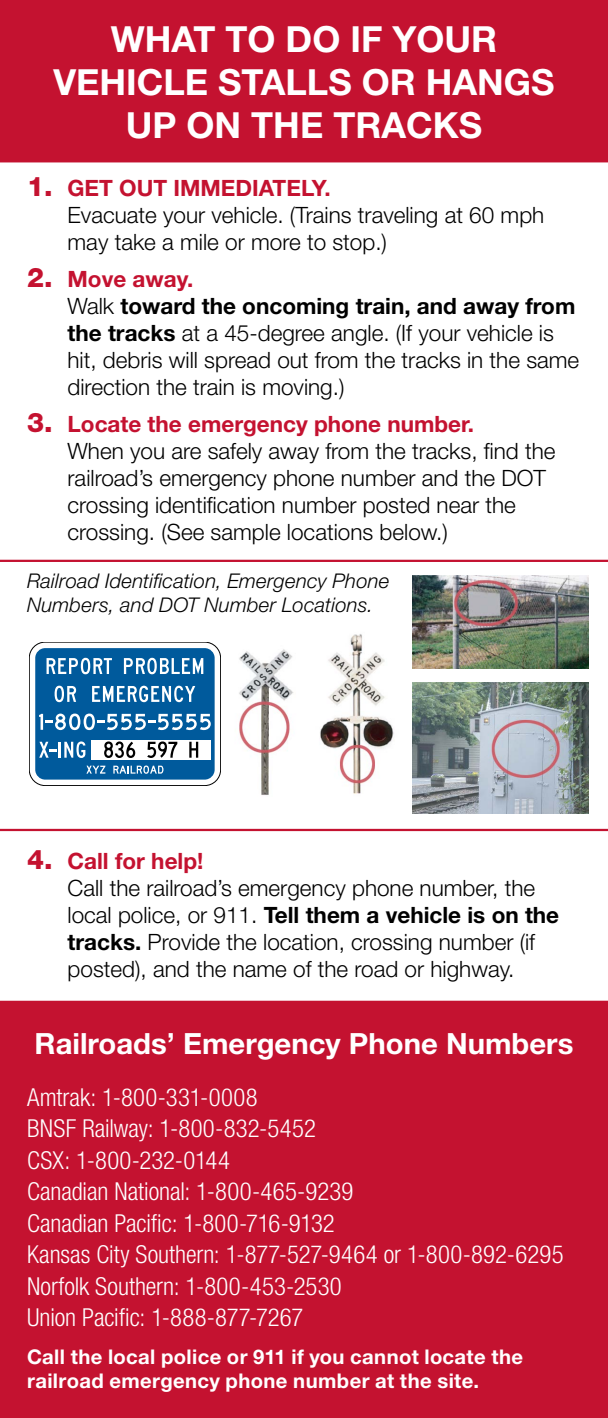
<style>
.page{position:relative;width:608px;height:1418px;background:#fff}
.page>*{position:absolute;margin:0;border:0;box-sizing:border-box;transform-origin:0 0}
.t1{font:700 36px/43.2px "Helvetica Neue LT Std";color:#fff;text-align:center}
.t2{font:700 29.25px "Helvetica Neue LT Std";color:#fff}
.t3{font:300 condensed 24.75px "Helvetica Neue LT Std";color:#fff}
.t4{font:300 22.5px/27px "Helvetica Neue LT Std";color:#000}
.t5{font:700 20.25px/24.3px "Helvetica Neue LT Std";letter-spacing:.02em;color:#fff}
.Body{font:italic 300 20.25px/24.3px "Helvetica Neue LT Std";letter-spacing:.01em;color:#000}
.s1{font-weight:800;font-size:27px;color:#c41230}
.s2{font-weight:700;color:#c41230}
.s3{font-weight:700}
</style>
<div class="page">
<div style="left:0;top:0;width:608px;height:162px;background:#c41230"></div>
<hr style="left:0;top:560px;width:608px;height:2px;background:#c41230">
<hr style="left:0;top:829px;width:608px;height:2px;background:#c41230">
<div style="left:0;top:1000px;width:608px;height:418px;background:#c41230"></div>
<div style="left:29px;top:642px;width:191px;height:143px;border:1px solid #000;border-radius:16px"></div>
<div style="left:35px;top:648px;width:179px;height:131px;background:#005a9c;border-radius:10px"></div>
<svg style="left:124px;top:658px;width:79px;height:16px"></svg>
<svg style="left:47px;top:658px;width:65px;height:16px"></svg>
<svg style="left:55px;top:685px;width:21px;height:17px"></svg>
<svg style="left:92px;top:685px;width:103px;height:17px"></svg>
<svg style="left:39px;top:741px;width:46px;height:17px"></svg>
<svg style="left:39px;top:713px;width:172px;height:17px"></svg>
<svg style="left:86px;top:765px;width:19px;height:8px"></svg>
<svg style="left:113px;top:765px;width:50px;height:9px"></svg>
<div style="left:91px;top:740px;width:120px;height:19px;background:#fff"></div>
<svg style="left:189px;top:741px;width:9px;height:16px"></svg>
<svg style="left:147px;top:741px;width:30px;height:17px"></svg>
<svg style="left:104px;top:741px;width:31px;height:17px"></svg>
<img style="left:239px;top:649px;width:55px;height:146px">
<img style="left:320px;top:634px;width:74px;height:160px">
<img style="left:413px;top:575px;width:175px;height:93px">
<img style="left:413px;top:682px;width:175px;height:131px">
<h1 class="t1" style="left:53px;top:17px;width:502px">WHAT TO DO IF YOUR<br>VEHICLE STALLS OR HANGS<br>UP ON THE TRACKS</h1>
<p class="t4" style="left:68px;top:174px;width:478px;text-indent:-40px"><span class="s1">1.</span> <span class="s2">GET OUT IMMEDIATELY.<br></span>Evacuate your vehicle. (Trains traveling at 60 mph may take a mile or more to stop.)</p>
<p class="t4" style="left:68px;top:265px;width:513px;text-indent:-40px"><span class="s1">2.</span> <span class="s2">Move away.<br></span>Walk <span class="s3">toward the oncoming train, and away from the tracks</span> at a 45-degree angle. (If your vehicle is hit, debris will spread out from the tracks in the same direction the train is moving.)</p>
<p class="t4" style="left:68px;top:410px;width:489px;text-indent:-40px"><span class="s1">3.</span> <span class="s2">Locate the emergency phone number.<br></span>When you are safely away from the tracks, find the railroad’s emergency phone number and the DOT crossing identification number posted near the crossing. (See sample locations below.)</p>
<p class="Body" style="left:27px;top:568px;width:364px">Railroad Identification, Emergency Phone<br>Numbers, and DOT Number Locations.</p>
<p class="t4" style="left:68px;top:847px;width:493px;text-indent:-40px"><span class="s1">4.</span> <span class="s2">Call for help!<br></span>Call the railroad’s emergency phone number, the local police, or 911. <span class="s3">Tell them a vehicle is on the tracks.</span> Provide the location, crossing number (if posted), and the name of the road or highway.</p>
<h2 class="t2" style="left:35px;top:1025px;width:540px">Railroads’ Emergency Phone Numbers</h2>
<p class="t3" style="left:27px;top:1082px;width:232px">Amtrak: 1-800-331-0008</p>
<p class="t3" style="left:27px;top:1114px;width:290px">BNSF Railway: 1-800-832-5452</p>
<p class="t3" style="left:27px;top:1145px;width:204px">CSX: 1-800-232-0144</p>
<p class="t3" style="left:27px;top:1177px;width:328px">Canadian National: 1-800-465-9239</p>
<p class="t3" style="left:27px;top:1208px;width:309px">Canadian Pacific: 1-800-716-9132</p>
<p class="t3" style="left:27px;top:1240px;width:538px">Kansas City Southern: 1-877-527-9464 or 1-800-892-6295</p>
<p class="t3" style="left:27px;top:1271px;width:316px">Norfolk Southern: 1-800-453-2530</p>
<p class="t3" style="left:27px;top:1303px;width:278px">Union Pacific: 1-888-877-7267</p>
<p class="t5" style="left:27px;top:1344px;width:497px">Call the local police or 911 if you cannot locate the railroad emergency phone number at the site.</p>
</div>
